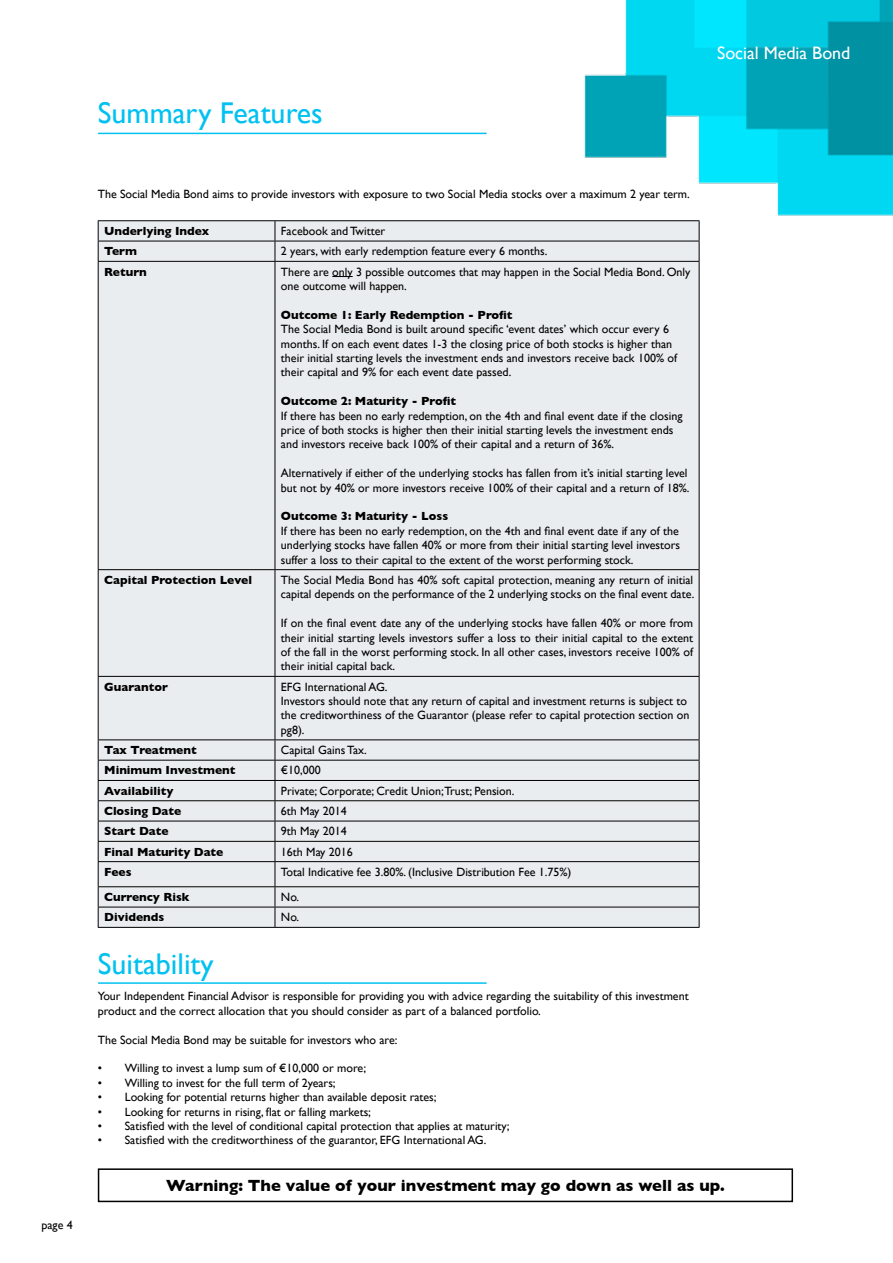
<style>
.page{position:relative;width:893px;height:1263px;background:#fff}
.page>*{position:absolute;margin:0;border:0;box-sizing:border-box;transform-origin:0 0}
.t1{font:30px "Gill Sans";color:#00c1f0}
.t2{font:18px "Gill Sans";color:#fff}
.t3{font:700 16.5px "Gill Sans";color:#000}
.t4{font:12px/14.4px "Gill Sans";color:#000}
.t5{font:700 12px "Gill Sans";color:#000}
</style>
<div class="page">
<img style="left:584px;top:0;width:309px;height:262px">
<div style="left:99px;top:221px;width:600px;height:706px;background:#eaedef"></div>
<hr style="left:98px;top:220px;width:177px;height:1px;background:#000">
<hr style="left:275px;top:220px;width:424px;height:1px;background:#000">
<hr style="left:98px;top:241px;width:177px;height:1px;background:#000">
<svg style="left:98px;top:221px;width:1px;height:40px"></svg>
<hr style="left:275px;top:241px;width:424px;height:1px;background:#000">
<svg style="left:275px;top:221px;width:1px;height:40px"></svg>
<svg style="left:699px;top:221px;width:1px;height:40px"></svg>
<hr style="left:98px;top:261px;width:177px;height:1px;background:#000">
<hr style="left:98px;top:262px;width:1px;height:307px;background:#000">
<hr style="left:275px;top:261px;width:424px;height:1px;background:#000">
<hr style="left:275px;top:262px;width:1px;height:307px;background:#000">
<hr style="left:699px;top:262px;width:1px;height:307px;background:#000">
<hr style="left:98px;top:569px;width:177px;height:1px;background:#000">
<hr style="left:98px;top:570px;width:1px;height:106px;background:#000">
<hr style="left:275px;top:569px;width:424px;height:1px;background:#000">
<hr style="left:275px;top:570px;width:1px;height:106px;background:#000">
<hr style="left:699px;top:570px;width:1px;height:106px;background:#000">
<hr style="left:98px;top:676px;width:177px;height:1px;background:#000">
<hr style="left:98px;top:677px;width:1px;height:62px;background:#000">
<hr style="left:275px;top:676px;width:424px;height:1px;background:#000">
<hr style="left:275px;top:677px;width:1px;height:62px;background:#000">
<hr style="left:699px;top:677px;width:1px;height:62px;background:#000">
<hr style="left:98px;top:739px;width:177px;height:1px;background:#000">
<hr style="left:275px;top:739px;width:424px;height:1px;background:#000">
<hr style="left:98px;top:760px;width:177px;height:1px;background:#000">
<hr style="left:275px;top:760px;width:424px;height:1px;background:#000">
<hr style="left:98px;top:780px;width:177px;height:1px;background:#000">
<hr style="left:275px;top:780px;width:424px;height:1px;background:#000">
<hr style="left:98px;top:800px;width:177px;height:1px;background:#000">
<hr style="left:275px;top:800px;width:424px;height:1px;background:#000">
<hr style="left:98px;top:821px;width:177px;height:1px;background:#000">
<hr style="left:275px;top:821px;width:424px;height:1px;background:#000">
<hr style="left:98px;top:841px;width:177px;height:1px;background:#000">
<hr style="left:275px;top:841px;width:424px;height:1px;background:#000">
<hr style="left:98px;top:861px;width:177px;height:1px;background:#000">
<hr style="left:275px;top:861px;width:424px;height:1px;background:#000">
<hr style="left:98px;top:886px;width:177px;height:1px;background:#000">
<hr style="left:275px;top:886px;width:424px;height:1px;background:#000">
<hr style="left:98px;top:907px;width:177px;height:1px;background:#000">
<svg style="left:98px;top:740px;width:1px;height:187px"></svg>
<hr style="left:275px;top:907px;width:424px;height:1px;background:#000">
<svg style="left:275px;top:740px;width:1px;height:187px"></svg>
<svg style="left:699px;top:740px;width:1px;height:187px"></svg>
<hr style="left:98px;top:927px;width:177px;height:1px;background:#000">
<hr style="left:275px;top:927px;width:424px;height:1px;background:#000">
<svg style="left:332px;top:276px;width:21px;height:1px"></svg>
<div style="left:98px;top:1168px;width:695px;height:34px;border:2px solid #000"></div>
<hr style="left:99px;top:133px;width:387px;height:1px;background:#00c1f0">
<hr style="left:99px;top:982px;width:387px;height:2px;background:#00c1f0">
<p class="t4" style="left:41px;top:1217px;width:33px">page 4</p>
<h1 class="t1" style="left:98px;top:95px;width:227px">Summary Features</h1>
<h2 class="t2" style="left:717px;top:43px;width:135px">Social Media Bond</h2>
<p class="t4" style="left:98px;top:187px;width:593px">The Social Media Bond aims to provide investors with exposure to two Social Media stocks over a maximum 2 year term.</p>
<p class="t5" style="left:104px;top:224px;width:107px">Underlying Index</p>
<p class="t4" style="left:281px;top:224px;width:106px">Facebook and Twitter</p>
<p class="t5" style="left:104px;top:244px;width:34px">Term</p>
<p class="t4" style="left:281px;top:244px;width:268px">2 years, with early redemption feature every 6 months.</p>
<p class="t5" style="left:104px;top:264px;width:44px">Return</p>
<p class="t4" style="left:281px;top:264px;width:411px">There are only 3 possible outcomes that may happen in the Social Media Bond. Only one outcome will happen.</p>
<p class="t5" style="left:281px;top:308px;width:233px">Outcome 1: Early Redemption - Profit</p>
<p class="t4" style="left:281px;top:322px;width:398px">The Social Media Bond is built around specific ‘event dates’ which occur every 6 months. If on each event dates 1-3 the closing price of both stocks is higher than their initial starting levels the investment ends and investors receive back 100% of their capital and 9% for each event date passed.</p>
<p class="t5" style="left:281px;top:394px;width:177px">Outcome 2: Maturity - Profit</p>
<p class="t4" style="left:281px;top:408px;width:403px">If there has been no early redemption, on the 4th and final event date if the closing price of both stocks is higher then their initial starting levels the investment ends and investors receive back 100% of their capital and a return of 36%.</p>
<p class="t4" style="left:281px;top:466px;width:410px">Alternatively if either of the underlying stocks has fallen from it’s initial starting level but not by 40% or more investors receive 100% of their capital and a return of 18%.</p>
<p class="t5" style="left:281px;top:509px;width:169px">Outcome 3: Maturity - Loss</p>
<p class="t4" style="left:281px;top:523px;width:401px;text-align:justify">If there has been no early redemption, on the 4th and final event date if any of the underlying stocks have fallen 40% or more from their initial starting level investors suffer a loss to their capital to the extent of the worst performing stock.</p>
<p class="t5" style="left:104px;top:573px;width:149px">Capital Protection Level</p>
<p class="t4" style="left:281px;top:573px;width:415px">The Social Media Bond has 40% soft capital protection, meaning any return of initial capital depends on the performance of the 2 underlying stocks on the final event date.</p>
<p class="t4" style="left:281px;top:616px;width:414px;text-align:justify">If on the final event date any of the underlying stocks have fallen 40% or more from their initial starting levels investors suffer a loss to their initial capital to the extent of the fall in the worst performing stock. In all other cases, investors receive 100% of their initial capital back.</p>
<p class="t5" style="left:104px;top:679px;width:65px">Guarantor</p>
<p class="t4" style="left:281px;top:679px;width:410px">EFG International AG.<br>Investors should note that any return of capital and investment returns is subject to the creditworthiness of the Guarantor (please refer to capital protection section on pg8).</p>
<p class="t5" style="left:104px;top:743px;width:94px">Tax Treatment</p>
<p class="t4" style="left:281px;top:743px;width:87px">Capital Gains Tax.</p>
<p class="t5" style="left:104px;top:763px;width:133px">Minimum Investment</p>
<p class="t4" style="left:281px;top:763px;width:41px">€10,000</p>
<p class="t5" style="left:104px;top:784px;width:71px">Availability</p>
<p class="t4" style="left:281px;top:783px;width:235px">Private; Corporate; Credit Union;Trust; Pension.</p>
<p class="t5" style="left:104px;top:804px;width:79px">Closing Date</p>
<p class="t4" style="left:281px;top:804px;width:67px">6th May 2014</p>
<p class="t5" style="left:104px;top:824px;width:66px">Start Date</p>
<p class="t4" style="left:281px;top:824px;width:67px">9th May 2014</p>
<p class="t5" style="left:104px;top:844px;width:121px">Final Maturity Date</p>
<p class="t4" style="left:281px;top:844px;width:73px">16th May 2016</p>
<p class="t5" style="left:104px;top:865px;width:29px">Fees</p>
<p class="t4" style="left:281px;top:864px;width:292px">Total Indicative fee 3.80%. (Inclusive Distribution Fee 1.75%)</p>
<p class="t5" style="left:104px;top:890px;width:87px">Currency Risk</p>
<p class="t4" style="left:281px;top:890px;width:20px">No.</p>
<p class="t5" style="left:104px;top:910px;width:62px">Dividends</p>
<p class="t4" style="left:281px;top:910px;width:20px">No.</p>
<h1 class="t1" style="left:98px;top:946px;width:117px">Suitability</h1>
<p class="t4" style="left:98px;top:989px;width:592px">Your Independent Financial Advisor is responsible for providing you with advice regarding the suitability of this investment product and the correct allocation that you should consider as part of a balanced portfolio.</p>
<p class="t4" style="left:98px;top:1032px;width:301px">The Social Media Bond may be suitable for investors who are:</p>
<p class="t4" style="left:98px;top:1061px;width:270px">• Willing to invest a lump sum of €10,000 or more;</p>
<p class="t4" style="left:98px;top:1075px;width:239px">• Willing to invest for the full term of 2years;</p>
<p class="t4" style="left:98px;top:1090px;width:340px">• Looking for potential returns higher than available deposit rates;</p>
<p class="t4" style="left:98px;top:1104px;width:275px">• Looking for returns in rising, flat or falling markets;</p>
<p class="t4" style="left:98px;top:1118px;width:413px">• Satisfied with the level of conditional capital protection that applies at maturity;</p>
<p class="t4" style="left:98px;top:1133px;width:390px">• Satisfied with the creditworthiness of the guarantor, EFG International AG.</p>
<h3 class="t3" style="left:166px;top:1175px;width:560px">Warning: The value of your investment may go down as well as up.</h3>
</div>
